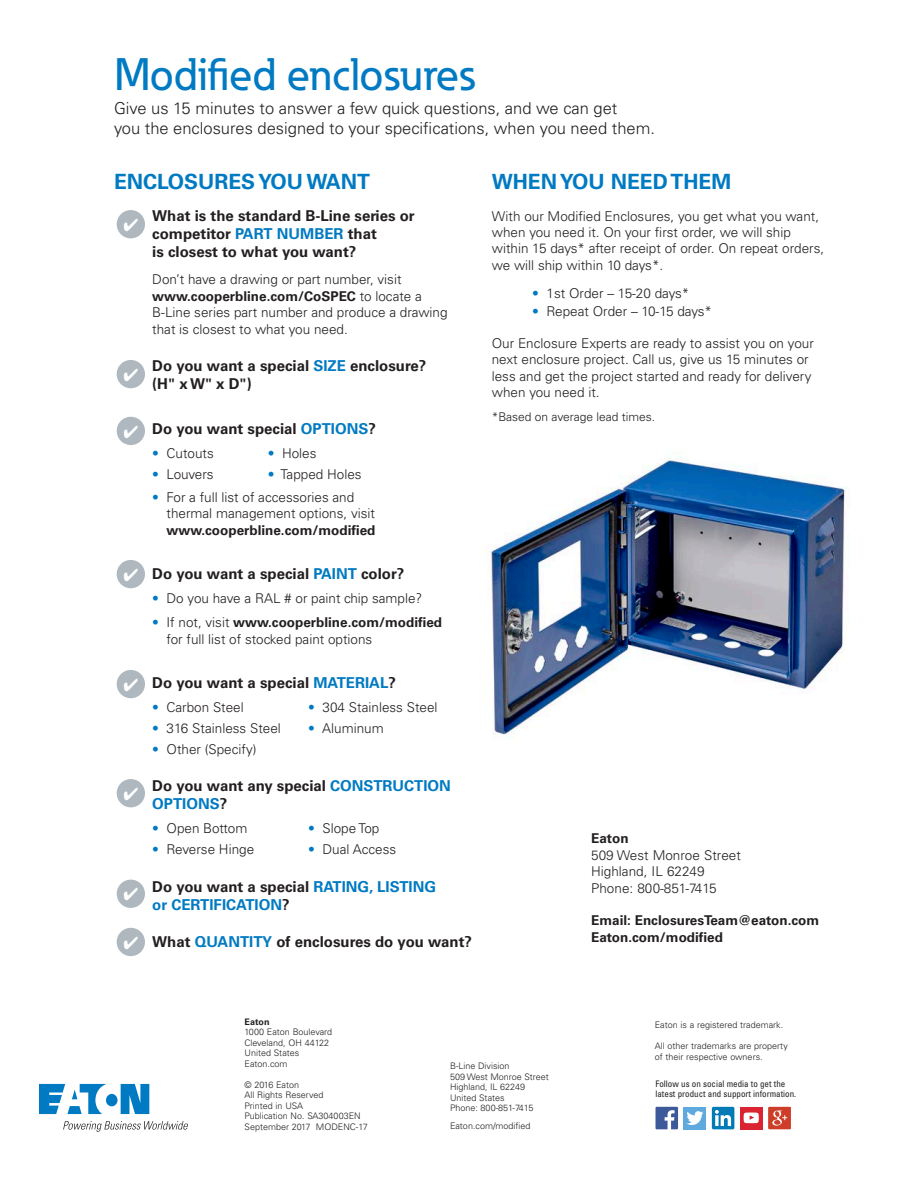
<style>
.page{position:relative;width:918px;height:1188px;background:#fff}
.page>*{position:absolute;margin:0;border:0;box-sizing:border-box;transform-origin:0 0}
._01_Headline___ADJ_S{font:500 45px "Eaton";color:#007ac2}
.t1{font:700 21px "Univers LT Std";color:#007ac2}
.t2{font:300 16.5px/19.5px "Univers LT Std";color:#231f20}
.t3{font:700 15px/18px "Univers LT Std";color:#231f20}
.t4{font:700 15px/18px "Univers LT Std";color:#007ac2}
._09_Backpage_Body{font:300 13.5px/16.2px "Univers LT Std";color:#231f20}
._09_Backpage_Body-2{font:700 13.5px "Univers LT Std";color:#231f20}
.t5{font:300 12px "Univers LT Std";color:#231f20}
._09_Backpage_Body-3{font:300 9px/10.5px "Univers LT Std";color:#231f20}
._09_Social_Media_Tex{font:condensed 9px/10.5px "Univers LT Std";color:#231f20}
._09_Backpage_Body-4{font:700 9px "Univers LT Std";color:#231f20}
.s1{color:#007ac2}
.s2{font-weight:700}
.s3{color:#231f20}
</style>
<div class="page">
<img style="left:491px;top:456px;width:356px;height:282px">
<div style="left:117px;top:210px;width:28px;height:28px;background:#aeb8be;border-radius:50%"></div>
<div style="left:117px;top:360px;width:28px;height:28px;background:#aeb8be;border-radius:50%"></div>
<div style="left:117px;top:417px;width:28px;height:28px;background:#aeb8be;border-radius:50%"></div>
<div style="left:117px;top:560px;width:28px;height:28px;background:#aeb8be;border-radius:50%"></div>
<div style="left:117px;top:670px;width:28px;height:28px;background:#aeb8be;border-radius:50%"></div>
<div style="left:117px;top:779px;width:28px;height:28px;background:#aeb8be;border-radius:50%"></div>
<div style="left:117px;top:880px;width:28px;height:28px;background:#aeb8be;border-radius:50%"></div>
<div style="left:117px;top:928px;width:28px;height:28px;background:#aeb8be;border-radius:50%"></div>
<div style="left:740px;top:1107px;width:23px;height:22px;background:#da2431"></div>
<div style="left:684px;top:1107px;width:22px;height:22px;background:#5ea9dd"></div>
<svg style="left:656px;top:1107px;width:22px;height:22px"></svg>
<svg style="left:686px;top:1111px;width:17px;height:14px"></svg>
<div style="left:712px;top:1107px;width:22px;height:22px;background:#007bb6;border-radius:2px"></div>
<svg style="left:715px;top:1110px;width:16px;height:16px"></svg>
<svg style="left:768px;top:1107px;width:23px;height:22px"></svg>
<img style="left:772px;top:1111px;width:10px;height:15px">
<svg style="left:744px;top:1113px;width:15px;height:10px"></svg>
<svg style="left:39px;top:1084px;width:110px;height:30px"></svg>
<svg style="left:63px;top:1121px;width:125px;height:11px"></svg>
<p class="_01_Headline___ADJ_S" style="left:114px;top:47px;width:363px">Modified enclosures</p>
<p class="t2" style="left:114px;top:99px;width:543px">Give us 15 minutes to answer a few quick questions, and we can get<br>you the enclosures designed to your specifications, when you need them.</p>
<p class="t1" style="left:114px;top:170px;width:258px">ENCLOSURES YOU WANT</p>
<p class="t3" style="left:152px;top:207px;width:264px">What is the standard B-Line series or</p>
<p class="t3" style="left:152px;top:225px;width:226px">competitor <span class="s1">PART NUMBER</span> that</p>
<p class="t3" style="left:152px;top:243px;width:206px">is closest to what you want?</p>
<p class="_09_Backpage_Body" style="left:152px;top:271px;width:297px">Don’t have a drawing or part number, visit <span class="s2">www.cooperbline.com/CoSPEC</span> to locate a B-Line series part number and produce a drawing that is closest to what you need.</p>
<p class="t3" style="left:152px;top:357px;width:276px">Do you want a special <span class="s1">SIZE</span> enclosure? (H" x W" x D")</p>
<p class="t3" style="left:152px;top:420px;width:225px">Do you want special <span class="s1">OPTIONS</span>?</p>
<p class="_09_Backpage_Body" style="left:152px;top:445px;width:63px"><span class="s1">•</span> Cutouts</p>
<p class="_09_Backpage_Body" style="left:268px;top:445px;width:50px"><span class="s1">•</span> Holes</p>
<p class="_09_Backpage_Body" style="left:152px;top:466px;width:63px"><span class="s1">•</span> Louvers</p>
<p class="_09_Backpage_Body" style="left:268px;top:466px;width:95px"><span class="s1">•</span> Tapped Holes</p>
<p class="_09_Backpage_Body" style="left:167px;top:489px;width:210px;text-indent:-14px"><span class="s1">•</span> For a full list of accessories and thermal management options, visit <span class="s2">www.cooperbline.com/modified</span></p>
<p class="t3" style="left:152px;top:565px;width:254px">Do you want a special <span class="s1">PAINT</span> color?</p>
<p class="_09_Backpage_Body" style="left:152px;top:590px;width:272px"><span class="s1">•</span> Do you have a RAL # or paint chip sample?</p>
<p class="_09_Backpage_Body" style="left:167px;top:614px;width:277px;text-indent:-14px"><span class="s1">•</span> If not, visit <span class="s2">www.cooperbline.com/modified </span>for full list of stocked paint options</p>
<p class="t3" style="left:152px;top:674px;width:245px">Do you want a special <span class="s1">MATERIAL</span>?</p>
<p class="_09_Backpage_Body" style="left:152px;top:699px;width:93px"><span class="s1">•</span> Carbon Steel</p>
<p class="_09_Backpage_Body" style="left:308px;top:699px;width:131px"><span class="s1">•</span> 304 Stainless Steel</p>
<p class="_09_Backpage_Body" style="left:152px;top:720px;width:130px"><span class="s1">•</span> 316 Stainless Steel</p>
<p class="_09_Backpage_Body" style="left:308px;top:720px;width:77px"><span class="s1">•</span> Aluminum</p>
<p class="_09_Backpage_Body" style="left:152px;top:741px;width:106px"><span class="s1">•</span> Other (Specify)</p>
<p class="t3" style="left:152px;top:777px;width:300px">Do you want any special <span class="s1">CONSTRUCTION<br>OPTIONS</span>?</p>
<p class="_09_Backpage_Body" style="left:152px;top:821px;width:97px"><span class="s1">•</span> Open Bottom</p>
<p class="_09_Backpage_Body" style="left:308px;top:821px;width:73px"><span class="s1">•</span> Slope Top</p>
<p class="_09_Backpage_Body" style="left:152px;top:842px;width:103px"><span class="s1">•</span> Reverse Hinge</p>
<p class="_09_Backpage_Body" style="left:308px;top:842px;width:89px"><span class="s1">•</span> Dual Access</p>
<p class="t4" style="left:152px;top:878px;width:285px"><span class="s3">Do you want a special</span> RATING, LISTING or CERTIFICATION<span class="s3">?</span></p>
<p class="t3" style="left:152px;top:933px;width:321px">What <span class="s1">QUANTITY</span> of enclosures do you want?</p>
<p class="t1" style="left:492px;top:170px;width:241px">WHEN YOU NEED THEM</p>
<p class="_09_Backpage_Body" style="left:492px;top:208px;width:334px">With our Modified Enclosures, you get what you want, when you need it. On your first order, we will ship within 15 days* after receipt of order. On repeat orders, we will ship within 10 days*.</p>
<p class="_09_Backpage_Body" style="left:532px;top:285px;width:159px"><span class="s1">•</span> 1st Order – 15-20 days*</p>
<p class="_09_Backpage_Body" style="left:532px;top:303px;width:181px"><span class="s1">•</span> Repeat Order – 10-15 days*</p>
<p class="_09_Backpage_Body" style="left:492px;top:335px;width:324px">Our Enclosure Experts are ready to assist you on your next enclosure project. Call us, give us 15 minutes or less and get the project started and ready for delivery when you need it.</p>
<p class="t5" style="left:492px;top:409px;width:165px">*Based on average lead times.</p>
<p class="_09_Backpage_Body-2" style="left:591px;top:831px;width:39px">Eaton</p>
<p class="_09_Backpage_Body" style="left:591px;top:847px;width:151px">509 West Monroe Street</p>
<p class="_09_Backpage_Body" style="left:591px;top:864px;width:115px">Highland, IL 62249</p>
<p class="_09_Backpage_Body" style="left:591px;top:880px;width:127px">Phone: 800-851-7415</p>
<p class="_09_Backpage_Body-2" style="left:591px;top:912px;width:230px">Email: EnclosuresTeam@eaton.com</p>
<p class="_09_Backpage_Body-2" style="left:591px;top:929px;width:133px">Eaton.com/modified</p>
<p class="_09_Backpage_Body-4" style="left:245px;top:1016px;width:27px">Eaton</p>
<p class="_09_Backpage_Body-3" style="left:245px;top:1027px;width:89px">1000 Eaton Boulevard</p>
<p class="_09_Backpage_Body-3" style="left:245px;top:1037px;width:86px">Cleveland, OH 44122</p>
<p class="_09_Backpage_Body-3" style="left:245px;top:1048px;width:56px">United States</p>
<p class="_09_Backpage_Body-3" style="left:245px;top:1058px;width:45px">Eaton.com</p>
<p class="_09_Backpage_Body-3" style="left:245px;top:1079px;width:56px">© 2016 Eaton</p>
<p class="_09_Backpage_Body-3" style="left:245px;top:1090px;width:81px">All Rights Reserved</p>
<p class="_09_Backpage_Body-3" style="left:245px;top:1100px;width:60px">Printed in USA</p>
<p class="_09_Backpage_Body-3" style="left:245px;top:1111px;width:118px">Publication No. SA304003EN</p>
<p class="_09_Backpage_Body-3" style="left:245px;top:1121px;width:125px">September 2017 MODENC-17</p>
<p class="_09_Backpage_Body-3" style="left:450px;top:1061px;width:61px">B-Line Division</p>
<p class="_09_Backpage_Body-3" style="left:450px;top:1072px;width:100px">509 West Monroe Street</p>
<p class="_09_Backpage_Body-3" style="left:450px;top:1082px;width:77px">Highland, IL 62249</p>
<p class="_09_Backpage_Body-3" style="left:450px;top:1093px;width:56px">United States</p>
<p class="_09_Backpage_Body-3" style="left:450px;top:1103px;width:85px">Phone: 800-851-7415</p>
<p class="_09_Backpage_Body-3" style="left:450px;top:1121px;width:82px">Eaton.com/modified</p>
<p class="_09_Backpage_Body-3" style="left:655px;top:1020px;width:130px">Eaton is a registered trademark.</p>
<p class="_09_Backpage_Body-3" style="left:655px;top:1041px;width:135px">All other trademarks are property of their respective owners.</p>
<p class="_09_Social_Media_Tex" style="left:656px;top:1078px;width:142px">Follow us on social media to get the latest product and support information.</p>
</div>
